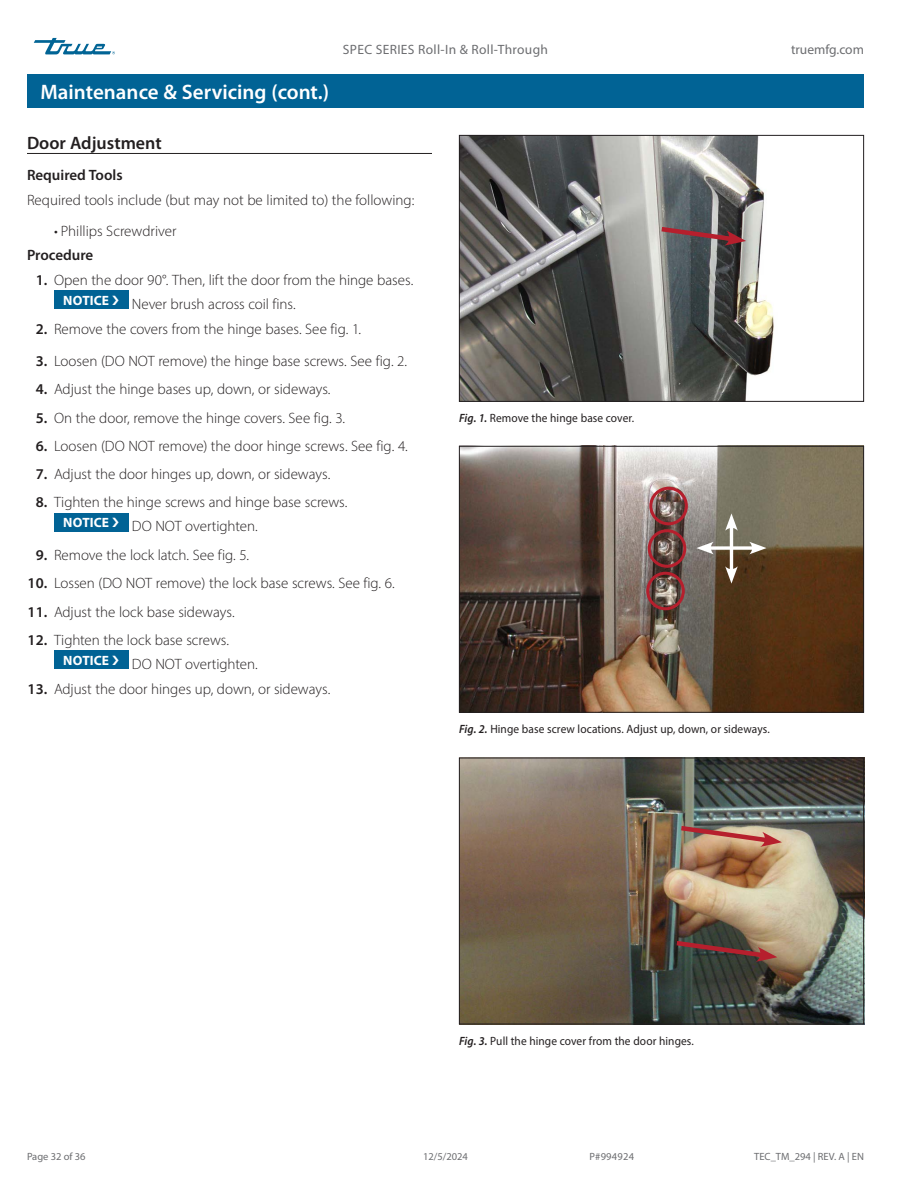
<style>
.page{position:relative;width:918px;height:1188px;background:#fff}
.page>*{position:absolute;margin:0;border:0;box-sizing:border-box;transform-origin:0 0}
.Title_bar_Page_header{font:600 21px "Myriad Pro";color:#fff}
.Subhead_underscore_H1{font:600 18px "Myriad Pro";color:#231f20}
.Body_Text_light_Normal{font:300 15px "Myriad Pro";color:#231f20}
.Subhead_NO_underscore_H2{font:600 15px "Myriad Pro";color:#231f20}
.t1{font:13.5px "Myriad Pro";letter-spacing:.025em;color:#6c6d70}
.Table_text{font:700 13.5px "Myriad Pro";letter-spacing:.005em;color:#fff}
.t2{font:13.5px "Myriad Pro";color:#6c6d70}
.Caption_FIG_Regular{font:12px "Myriad Pro";letter-spacing:.01em;color:#231f20;scale:.95 1}
.t3{font:10.5px "Myriad Pro";color:#6c6d70}
.s1{font-weight:600}
.s2{font-weight:600;font-style:italic}
</style>
<div class="page">
<svg style="left:34px;top:38px;width:81px;height:16px"></svg>
<div style="left:54px;top:291px;width:74px;height:18px;background:#016395"></div>
<div style="left:54px;top:513px;width:74px;height:18px;background:#016395"></div>
<div style="left:54px;top:651px;width:74px;height:18px;background:#016395"></div>
<hr style="left:27px;top:153px;width:405px;height:1px;background:#231f20">
<div style="left:27px;top:74px;width:837px;height:34px;background:#016395"></div>
<img style="left:461px;top:137px;width:313px;height:263px">
<div style="left:459px;top:135px;width:405px;height:267px;border:1px solid #231f20"></div>
<img style="left:461px;top:448px;width:401px;height:263px">
<div style="left:459px;top:446px;width:405px;height:267px;border:1px solid #231f20"></div>
<img style="left:461px;top:760px;width:401px;height:262px">
<div style="left:459px;top:758px;width:405px;height:266px;border:1px solid #231f20"></div>
<svg style="left:676px;top:823px;width:106px;height:24px;background:#ae8573"></svg>
<svg style="left:672px;top:938px;width:105px;height:24px;background:#63473f"></svg>
<div style="left:649px;top:487px;width:39px;height:38px;border:3px solid #b61f2d;border-radius:50%"></div>
<div style="left:648px;top:529px;width:38px;height:39px;border:3px solid #b61f2d;border-radius:50%"></div>
<div style="left:646px;top:572px;width:39px;height:38px;border:3px solid #b61f2d;border-radius:50%"></div>
<hr style="left:730px;top:524px;width:3px;height:49px;background:#fff">
<svg style="left:725px;top:513px;width:13px;height:18px"></svg>
<svg style="left:725px;top:566px;width:13px;height:18px"></svg>
<svg style="left:714px;top:546px;width:35px;height:4px"></svg>
<svg style="left:749px;top:542px;width:18px;height:12px"></svg>
<svg style="left:696px;top:542px;width:18px;height:12px"></svg>
<svg style="left:657px;top:224px;width:89px;height:22px;background:#74585c"></svg>
<p class="Title_bar_Page_header" style="left:40px;top:80px;width:290px">Maintenance &amp; Servicing (cont.)</p>
<p class="Subhead_underscore_H1" style="left:27px;top:132px;width:136px">Door Adjustment</p>
<p class="t1" style="left:343px;top:42px;width:207px">SPEC SERIES Roll-In &amp; Roll-Through</p>
<p class="t2" style="left:791px;top:42px;width:74px">truemfg.com</p>
<p class="Subhead_NO_underscore_H2" style="left:27px;top:167px;width:97px">Required Tools</p>
<p class="Body_Text_light_Normal" style="left:27px;top:191px;width:389px">Required tools include (but may not be limited to) the following:</p>
<p class="Body_Text_light_Normal" style="left:54px;top:222px;width:124px">• Phillips Screwdriver</p>
<p class="Subhead_NO_underscore_H2" style="left:27px;top:247px;width:68px">Procedure</p>
<p class="Body_Text_light_Normal" style="left:36px;top:271px;width:379px"><span class="s1">1.</span> Open the door 90°. Then, lift the door from the hinge bases.</p>
<p class="Table_text" style="left:63px;top:292px;width:47px">NOTICE</p>
<p class="Body_Text_light_Normal" style="left:132px;top:295px;width:165px">Never brush across coil fins.</p>
<p class="Body_Text_light_Normal" style="left:36px;top:320px;width:327px"><span class="s1">2.</span> Remove the covers from the hinge bases. See fig. 1.</p>
<p class="Body_Text_light_Normal" style="left:36px;top:352px;width:373px"><span class="s1">3.</span> Loosen (DO NOT remove) the hinge base screws. See fig. 2.</p>
<p class="Body_Text_light_Normal" style="left:36px;top:380px;width:296px"><span class="s1">4.</span> Adjust the hinge bases up, down, or sideways.</p>
<p class="Body_Text_light_Normal" style="left:36px;top:409px;width:311px"><span class="s1">5.</span> On the door, remove the hinge covers. See fig. 3.</p>
<p class="Body_Text_light_Normal" style="left:36px;top:437px;width:374px"><span class="s1">6.</span> Loosen (DO NOT remove) the door hinge screws. See fig. 4.</p>
<p class="Body_Text_light_Normal" style="left:36px;top:465px;width:296px"><span class="s1">7.</span> Adjust the door hinges up, down, or sideways.</p>
<p class="Body_Text_light_Normal" style="left:36px;top:493px;width:313px"><span class="s1">8.</span> Tighten the hinge screws and hinge base screws.</p>
<p class="Table_text" style="left:63px;top:514px;width:47px">NOTICE</p>
<p class="Body_Text_light_Normal" style="left:132px;top:517px;width:127px">DO NOT overtighten.</p>
<p class="Body_Text_light_Normal" style="left:36px;top:546px;width:215px"><span class="s1">9.</span> Remove the lock latch. See fig. 5.</p>
<p class="Body_Text_light_Normal" style="left:28px;top:574px;width:369px"><span class="s1">10.</span> Lossen (DO NOT remove) the lock base screws. See fig. 6.</p>
<p class="Body_Text_light_Normal" style="left:28px;top:603px;width:209px"><span class="s1">11.</span> Adjust the lock base sideways.</p>
<p class="Body_Text_light_Normal" style="left:28px;top:631px;width:203px"><span class="s1">12.</span> Tighten the lock base screws.</p>
<p class="Table_text" style="left:63px;top:652px;width:47px">NOTICE</p>
<p class="Body_Text_light_Normal" style="left:132px;top:655px;width:127px">DO NOT overtighten.</p>
<p class="Body_Text_light_Normal" style="left:28px;top:680px;width:304px"><span class="s1">13.</span> Adjust the door hinges up, down, or sideways.</p>
<p class="Caption_FIG_Regular" style="left:459px;top:411px;width:186px"><span class="s2">Fig. 1.</span> Remove the hinge base cover.</p>
<p class="Caption_FIG_Regular" style="left:459px;top:722px;width:329px"><span class="s2">Fig. 2.</span> Hinge base screw locations. Adjust up, down, or sideways.</p>
<p class="Caption_FIG_Regular" style="left:459px;top:1034px;width:249px"><span class="s2">Fig. 3.</span> Pull the hinge cover from the door hinges.</p>
<p class="t3" style="left:27px;top:1150px;width:60px">Page 32 of 36</p>
<p class="t3" style="left:423px;top:1150px;width:46px">12/5/2024</p>
<p class="t3" style="left:589px;top:1150px;width:46px">P#994924</p>
<p class="t3" style="left:754px;top:1150px;width:111px">TEC_TM_294 | REV. A | EN</p>
</div>
